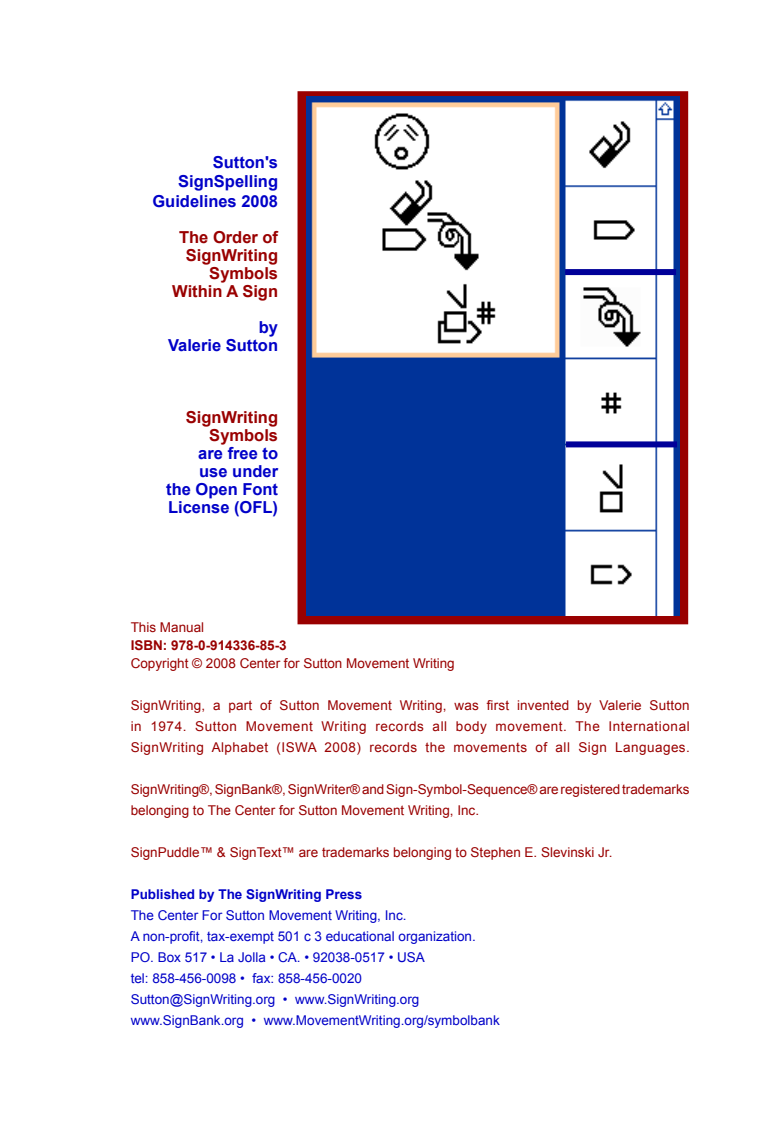
<style>
.page{position:relative;width:783px;height:1145px;background:#fff}
.page>*{position:absolute;margin:0;border:0;box-sizing:border-box;transform-origin:0 0}
.t1{font:700 16.5px "Arial";color:#0000c8}
.t2{font:700 16.5px "Arial";color:#900}
.t3{font:13.5px/21px "Arial";color:#900;text-align:justify}
.t4{font:13.5px "Arial";color:#0000c8}
.t5{font:700 13.5px "Arial";color:#0000c8}
.t6{font:700 13.5px "Arial";color:#900}
</style>
<div class="page">
<div style="left:298px;top:92px;width:389px;height:531px;background:#900"></div>
<div style="left:298px;top:91px;width:390px;height:533px;border:2px solid #900"></div>
<img style="left:306px;top:96px;width:374px;height:519px">
<div style="left:566px;top:441px;width:111px;height:6px;background:#009"></div>
<div style="left:565px;top:269px;width:111px;height:6px;background:#009"></div>
<p class="t1" style="left:213px;top:151px;width:67px">Sutton's</p>
<p class="t1" style="left:178px;top:170px;width:101px">SignSpelling</p>
<p class="t1" style="left:152px;top:190px;width:127px">Guidelines 2008</p>
<p class="t2" style="left:179px;top:226px;width:101px">The Order of</p>
<p class="t2" style="left:186px;top:244px;width:94px">SignWriting</p>
<p class="t2" style="left:209px;top:262px;width:70px">Symbols</p>
<p class="t2" style="left:172px;top:280px;width:107px">Within A Sign</p>
<p class="t1" style="left:259px;top:316px;width:21px">by</p>
<p class="t1" style="left:168px;top:334px;width:112px">Valerie Sutton</p>
<p class="t2" style="left:186px;top:406px;width:94px">SignWriting</p>
<p class="t2" style="left:209px;top:424px;width:70px">Symbols</p>
<p class="t1" style="left:198px;top:442px;width:81px">are free to</p>
<p class="t1" style="left:199px;top:460px;width:80px">use under</p>
<p class="t1" style="left:166px;top:478px;width:113px">the Open Font</p>
<p class="t1" style="left:168px;top:496px;width:112px">License (OFL)</p>
<p class="t3" style="left:131px;top:617px;width:75px">This Manual</p>
<p class="t6" style="left:131px;top:637px;width:158px">ISBN: 978-0-914336-85-3</p>
<p class="t3" style="left:131px;top:653px;width:326px">Copyright © 2008 Center for Sutton Movement Writing</p>
<p class="t3" style="left:131px;top:695px;width:561px">SignWriting, a part of Sutton Movement Writing, was first invented by Valerie Sutton in 1974. Sutton Movement Writing records all body movement. The International SignWriting Alphabet (ISWA 2008) records the movements of all Sign Languages.</p>
<p class="t3" style="left:131px;top:779px;width:560px">SignWriting®, SignBank®, SignWriter® and Sign-Symbol-Sequence® are registered trademarks belonging to The Center for Sutton Movement Writing, Inc.</p>
<p class="t3" style="left:131px;top:842px;width:483px">SignPuddle™ &amp; SignText™ are trademarks belonging to Stephen E. Slevinski Jr.</p>
<p class="t5" style="left:131px;top:886px;width:233px">Published by The SignWriting Press</p>
<p class="t4" style="left:131px;top:907px;width:277px">The Center For Sutton Movement Writing, Inc.</p>
<p class="t4" style="left:131px;top:928px;width:347px">A non-profit, tax-exempt 501 c 3 educational organization.</p>
<p class="t4" style="left:131px;top:949px;width:296px">PO. Box 517 • La Jolla • CA. • 92038-0517 • USA</p>
<p class="t4" style="left:131px;top:970px;width:233px">tel: 858-456-0098 • fax: 858-456-0020</p>
<p class="t4" style="left:131px;top:991px;width:290px">Sutton@SignWriting.org • www.SignWriting.org</p>
<p class="t4" style="left:131px;top:1012px;width:371px">www.SignBank.org • www.MovementWriting.org/symbolbank</p>
</div>
